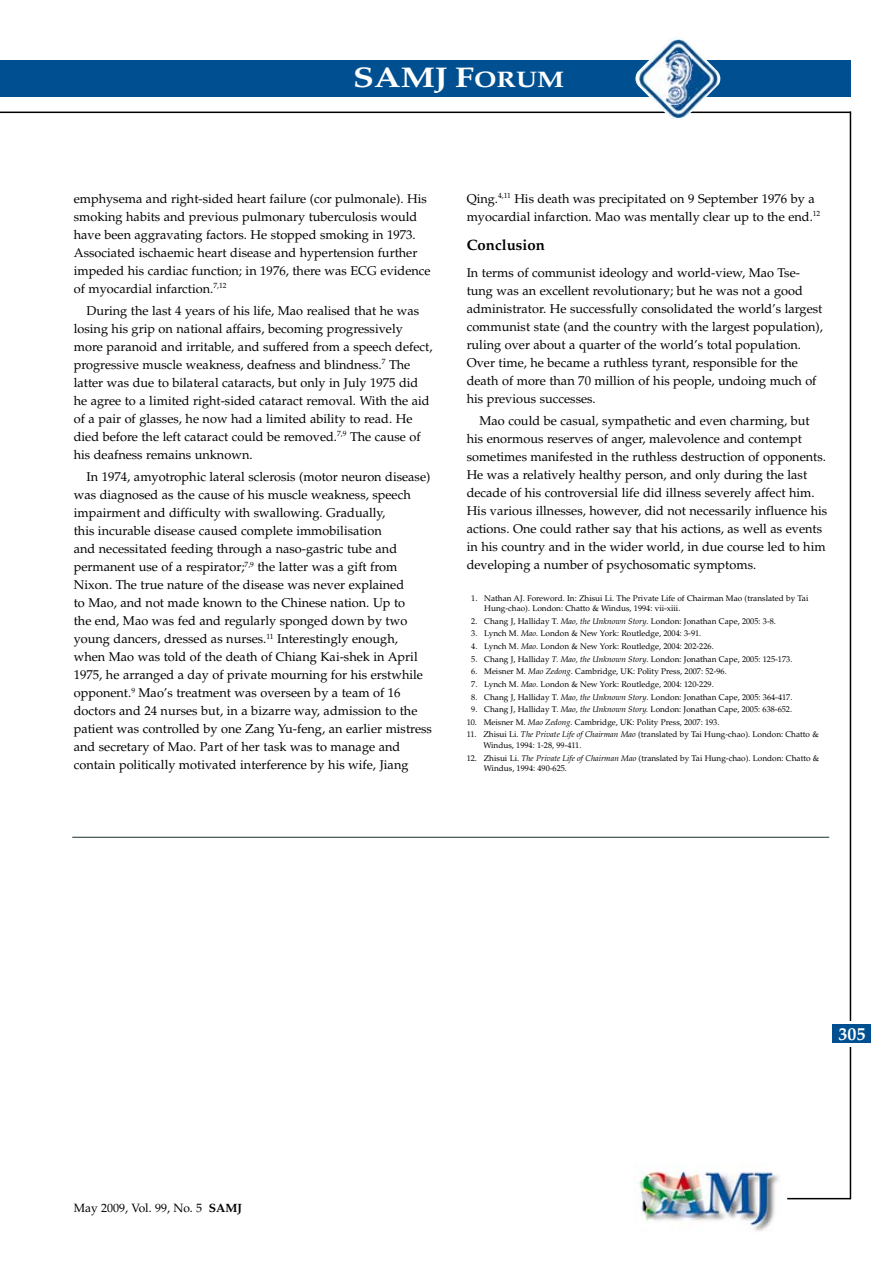
<style>
.page{position:relative;width:893px;height:1263px;background:#fff}
.page>*{position:absolute;margin:0;border:0;box-sizing:border-box;transform-origin:0 0}
.t1{font:700 28.5px "Palatino";color:#fff;scale:1.2 1}
.t2{font:700 18px "Palatino";color:#fff}
.t3{font:700 15px "Palatino";color:#000}
.t4{font:12.75px/18px "Palatino";color:#000}
.t5{font:12px "Palatino";color:#000}
.t6{font:8.25px/10.5px "Palatino";color:#000}
.s1{font-size:22.5px}
.s2{font-style:italic}
.s3{font-weight:700}
</style>
<div class="page">
<hr style="left:850px;top:111px;width:1px;height:1088px;background:#000">
<div style="left:836px;top:1021px;width:28px;height:25px;background:#fff"></div>
<hr style="left:787px;top:1198px;width:64px;height:1px;background:#000">
<div style="left:0;top:60px;width:850px;height:37px;background:#005091"></div>
<hr style="left:0;top:112px;width:850px;height:1px;background:#000">
<img style="left:635px;top:37px;width:85px;height:83px">
<img style="left:634px;top:1163px;width:145px;height:69px">
<div style="left:832px;top:1024px;width:38px;height:19px;background:#005091"></div>
<hr style="left:72px;top:837px;width:757px;height:1px;background:#1a312b">
<h1 class="t1" style="left:353px;top:61px;width:177px">SAMJ F<span class="s1">ORUM</span></h1>
<p class="t4" style="left:74px;top:190px;width:358px">emphysema and right-sided heart failure (cor pulmonale). His smoking habits and previous pulmonary tuberculosis would have been aggravating factors. He stopped smoking in 1973.<br>Associated ischaemic heart disease and hypertension further impeded his cardiac function; in 1976, there was ECG evidence of myocardial infarction.<sup>7,12</sup></p>
<p class="t4" style="left:74px;top:302px;width:360px;text-indent:13px">During the last 4 years of his life, Mao realised that he was losing his grip on national affairs, becoming progressively more paranoid and irritable, and suffered from a speech defect, progressive muscle weakness, deafness and blindness.<sup>7</sup> The latter was due to bilateral cataracts, but only in July 1975 did he agree to a limited right-sided cataract removal. With the aid of a pair of glasses, he now had a limited ability to read. He died before the left cataract could be removed.<sup>7,9</sup> The cause of his deafness remains unknown.</p>
<p class="t4" style="left:74px;top:468px;width:360px;text-indent:13px">In 1974, amyotrophic lateral sclerosis (motor neuron disease) was diagnosed as the cause of his muscle weakness, speech impairment and difficulty with swallowing. Gradually,<br>this incurable disease caused complete immobilisation<br>and necessitated feeding through a naso-gastric tube and permanent use of a respirator;<sup>7,9</sup> the latter was a gift from Nixon. The true nature of the disease was never explained<br>to Mao, and not made known to the Chinese nation. Up to<br>the end, Mao was fed and regularly sponged down by two young dancers, dressed as nurses.<sup>11</sup> Interestingly enough, when Mao was told of the death of Chiang Kai-shek in April 1975, he arranged a day of private mourning for his erstwhile opponent.<sup>9</sup> Mao’s treatment was overseen by a team of 16 doctors and 24 nurses but, in a bizarre way, admission to the patient was controlled by one Zang Yu-feng, an earlier mistress and secretary of Mao. Part of her task was to manage and contain politically motivated interference by his wife, Jiang</p>
<p class="t4" style="left:467px;top:190px;width:355px">Qing.<sup>4,11</sup> His death was precipitated on 9 September 1976 by a myocardial infarction. Mao was mentally clear up to the end.<sup>12</sup></p>
<p class="t3" style="left:467px;top:236px;width:80px">Conclusion</p>
<p class="t4" style="left:467px;top:264px;width:358px">In terms of communist ideology and world-view, Mao Tse&shy;tung was an excellent revolutionary; but he was not a good administrator. He successfully consolidated the world’s largest communist state (and the country with the largest population), ruling over about a quarter of the world’s total population.<br>Over time, he became a ruthless tyrant, responsible for the death of more than 70 million of his people, undoing much of his previous successes.</p>
<p class="t4" style="left:467px;top:412px;width:362px;text-indent:13px">Mao could be casual, sympathetic and even charming, but his enormous reserves of anger, malevolence and contempt sometimes manifested in the ruthless destruction of opponents.<br>He was a relatively healthy person, and only during the last decade of his controversial life did illness severely affect him.<br>His various illnesses, however, did not necessarily influence his actions. One could rather say that his actions, as well as events in his country and in the wider world, in due course led to him developing a number of psychosomatic symptoms.</p>
<p class="t6" style="left:484px;top:593px;width:326px;text-indent:-13px">1. Nathan AJ. Foreword. In: Zhisui Li. The Private Life of Chairman Mao (translated by Tai<br>Hung-chao). London: Chatto &amp; Windus, 1994: vii-xiii.</p>
<p class="t6" style="left:471px;top:616px;width:306px">2. Chang J, Halliday T. <span class="s2">Mao, the Unknown Story</span>. London: Jonathan Cape, 2005: 3-8.</p>
<p class="t6" style="left:471px;top:628px;width:232px">3. Lynch M. <span class="s2">Mao</span>. London &amp; New York: Routledge, 2004: 3-91.</p>
<p class="t6" style="left:471px;top:641px;width:244px">4. Lynch M. <span class="s2">Mao</span>. London &amp; New York: Routledge, 2004: 202-226.</p>
<p class="t6" style="left:471px;top:654px;width:323px">5. Chang J, Halliday <span class="s2">T. Mao, the Unknown Story</span>. London: Jonathan Cape, 2005: 125-173.</p>
<p class="t6" style="left:471px;top:666px;width:257px">6. Meisner M. <span class="s2">Mao Zedong</span>. Cambridge, UK: Polity Press, 2007: 52-96.</p>
<p class="t6" style="left:471px;top:679px;width:244px">7. Lynch M. <span class="s2">Mao</span>. London &amp; New York: Routledge, 2004: 120-229.</p>
<p class="t6" style="left:471px;top:692px;width:323px">8. Chang J, Halliday T. <span class="s2">Mao, the Unknown Story</span>. London: Jonathan Cape, 2005: 364-417.</p>
<p class="t6" style="left:471px;top:704px;width:322px">9. Chang J, Halliday T. <span class="s2">Mao, the Unknown Story.</span> London: Jonathan Cape, 2005: 638-652.</p>
<p class="t6" style="left:467px;top:717px;width:254px">10. Meisner M. <span class="s2">Mao Zedong</span>. Cambridge, UK: Polity Press, 2007: 193.</p>
<p class="t6" style="left:483px;top:729px;width:337px;text-indent:-17px">11. Zhisui Li. <span class="s2">The Private Life of Chairman Mao</span> (translated by Tai Hung-chao). London: Chatto &amp;<br>Windus, 1994: 1-28, 99-411.</p>
<p class="t6" style="left:484px;top:753px;width:337px;text-indent:-17px">12. Zhisui Li. <span class="s2">The Private Life of Chairman Mao</span> (translated by Tai Hung-chao). London: Chatto &amp;<br>Windus, 1994: 490-625.</p>
<p class="t5" style="left:74px;top:1201px;width:170px">May 2009, Vol. 99, No. 5 <span class="s3">SAMJ</span></p>
<h2 class="t2" style="left:838px;top:1023px;width:28px">305</h2>
</div>
